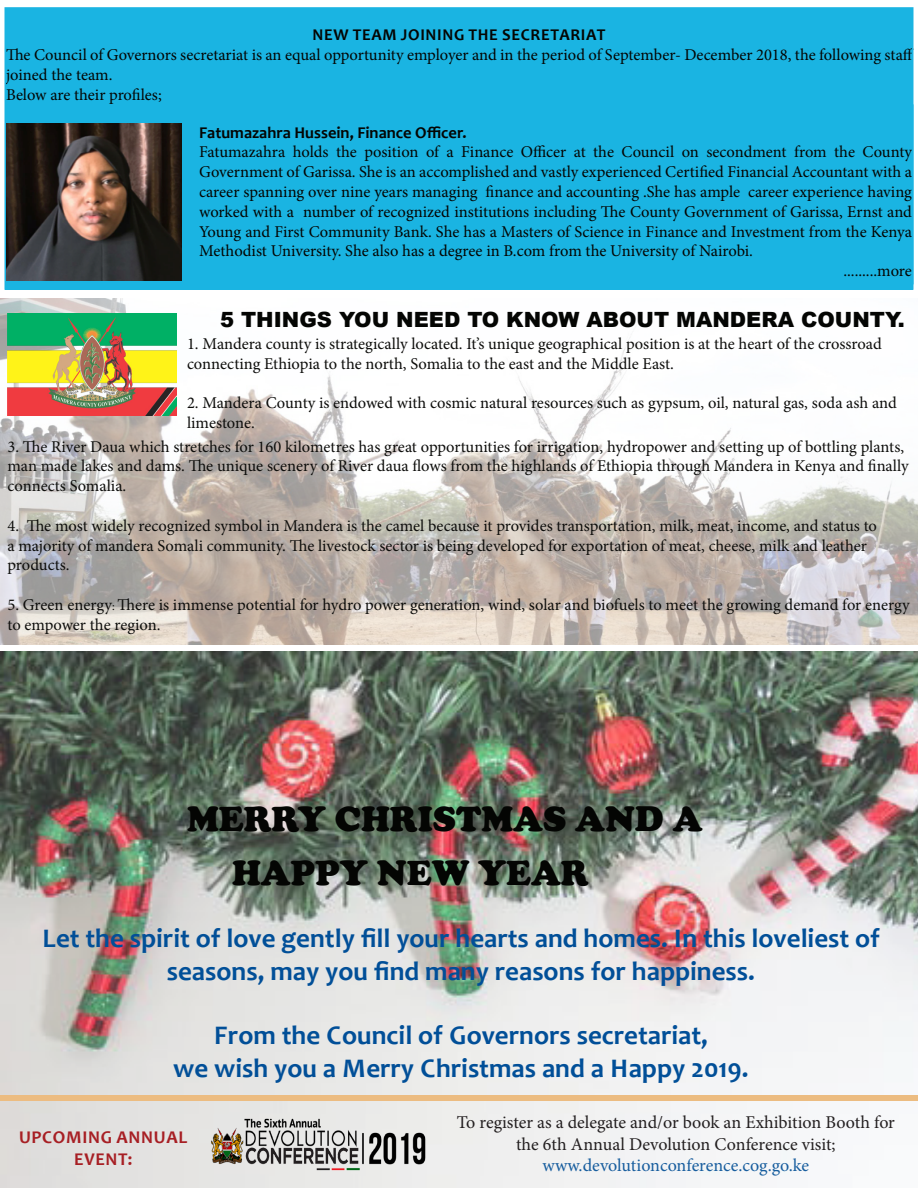
<style>
.page{position:relative;width:918px;height:1188px;background:#fff}
.page>*{position:absolute;margin:0;border:0;box-sizing:border-box;transform-origin:0 0}
.t1{font:900 36px "Cooper";color:#040503}
.t2{font:700 27px "Candara";color:#014f98}
.t3{font:900 21px "Arial";color:#040503}
.t4{font:18px/21.6px "Minion Pro";color:#231f20;text-align:center}
.t5{font:18px "Minion Pro";color:#175d9e}
.t6{font:700 18px "Candara";letter-spacing:.04em;color:#a71f24}
.t7{font:16.5px/19.8px "Minion Pro";color:#0d0d0b}
.t8{font:16.5px/19.8px "Minion Pro";color:#040503}
.t9{font:700 16.5px "Candara";color:#040503}
.t10{font:700 16.5px "Candara";letter-spacing:.04em;color:#040503}
.s1{font-size:12px;color:#040503}
</style>
<div class="page">
<img style="left:0;top:651px;width:918px;height:537px">
<div style="left:0;top:1095px;width:918px;height:6px;background:#ecbc81"></div>
<img style="left:205px;top:1114px;width:238px;height:60px">
<div style="left:5px;top:8px;width:908px;height:281px;background:#1ab4e2"></div>
<img style="left:7px;top:124px;width:175px;height:157px">
<div style="left:4px;top:7px;width:910px;height:283px;border:2px solid #1ab4e2"></div>
<img style="left:0;top:299px;width:918px;height:345px">
<img style="left:8px;top:313px;width:169px;height:103px">
<p class="t10" style="left:313px;top:25px;width:294px">NEW TEAM JOINING THE SECRETARIAT</p>
<p class="t8" style="left:6px;top:45px;width:909px">The Council of Governors secretariat is an equal opportunity employer and in the period of September- December 2018, the following staff joined the team.</p>
<p class="t8" style="left:6px;top:85px;width:157px">Below are their profiles;</p>
<p class="t9" style="left:199px;top:122px;width:269px">Fatumazahra Hussein, Finance Officer.</p>
<p class="t8" style="left:199px;top:142px;width:714px;text-align:justify">Fatumazahra holds the position of a Finance Officer at the Council on secondment from the County Government of Garissa. She is an accomplished and vastly experienced Certified Financial Accountant with a career spanning over nine years managing finance and accounting .She has ample career experience having worked with a number of recognized institutions including The County Government of Garissa, Ernst and Young and First Community Bank. She has a Masters of Science in Finance and Investment from the Kenya Methodist University. She also has a degree in B.com from the University of Nairobi.</p>
<p class="t8" style="left:843px;top:261px;width:70px">.........more</p>
<p class="t3" style="left:220px;top:305px;width:686px">5 THINGS YOU NEED TO KNOW ABOUT MANDERA COUNTY.</p>
<p class="t7" style="left:187px;top:334px;width:696px">1. Mandera county is strategically located. It’s unique geographical position is at the heart of the crossroad connecting Ethiopia to the north, Somalia to the east and the Middle East.</p>
<p class="t7" style="left:187px;top:393px;width:711px">2. Mandera County is endowed with cosmic natural resources such as gypsum, oil, natural gas, soda ash and limestone.</p>
<p class="t7" style="left:8px;top:437px;width:903px">3. The River Daua which stretches for 160 kilometres has great opportunities for irrigation, hydropower and setting up of bottling plants, man made lakes and dams. THe unique scenery of River daua flows from the highlands of Ethiopia through Mandera in Kenya and finally connects Somalia.</p>
<p class="t7" style="left:8px;top:516px;width:871px">4. The most widely recognized symbol in Mandera is the camel because it provides transportation, milk, meat, income, and status to a majority of mandera Somali community. THe livestock sector is being developed for exportation of meat, cheese, milk and leather products.</p>
<p class="t7" style="left:8px;top:595px;width:904px">5. Green energy<span class="s1">:</span> THere is immense potential for hydro power generation, wind, solar and biofuels to meet the growing demand for energy to empower the region.</p>
<p class="t1" style="left:187px;top:798px;width:517px">MERRY CHRISTMAS AND A</p>
<p class="t1" style="left:232px;top:852px;width:358px">HAPPY NEW YEAR</p>
<p class="t2" style="left:42px;top:921px;width:839px">Let the spirit of love gently fill your hearts and homes. In this loveliest of</p>
<p class="t2" style="left:167px;top:954px;width:590px">seasons, may you find many reasons for happiness.</p>
<p class="t2" style="left:214px;top:1019px;width:495px">From the Council of Governors secretariat,</p>
<p class="t2" style="left:173px;top:1051px;width:577px">we wish you a Merry Christmas and a Happy 2019.</p>
<p class="t4" style="left:457px;top:1112px;width:440px">To register as a delegate and/or book an Exhibition Booth for the 6th Annual Devolution Conference visit;</p>
<p class="t5" style="left:543px;top:1154px;width:268px">www.devolutionconference.cog.go.ke</p>
<p class="t6" style="left:19px;top:1126px;width:170px">UPCOMING ANNUAL</p>
<p class="t6" style="left:74px;top:1147px;width:60px">EVENT:</p>
</div>
